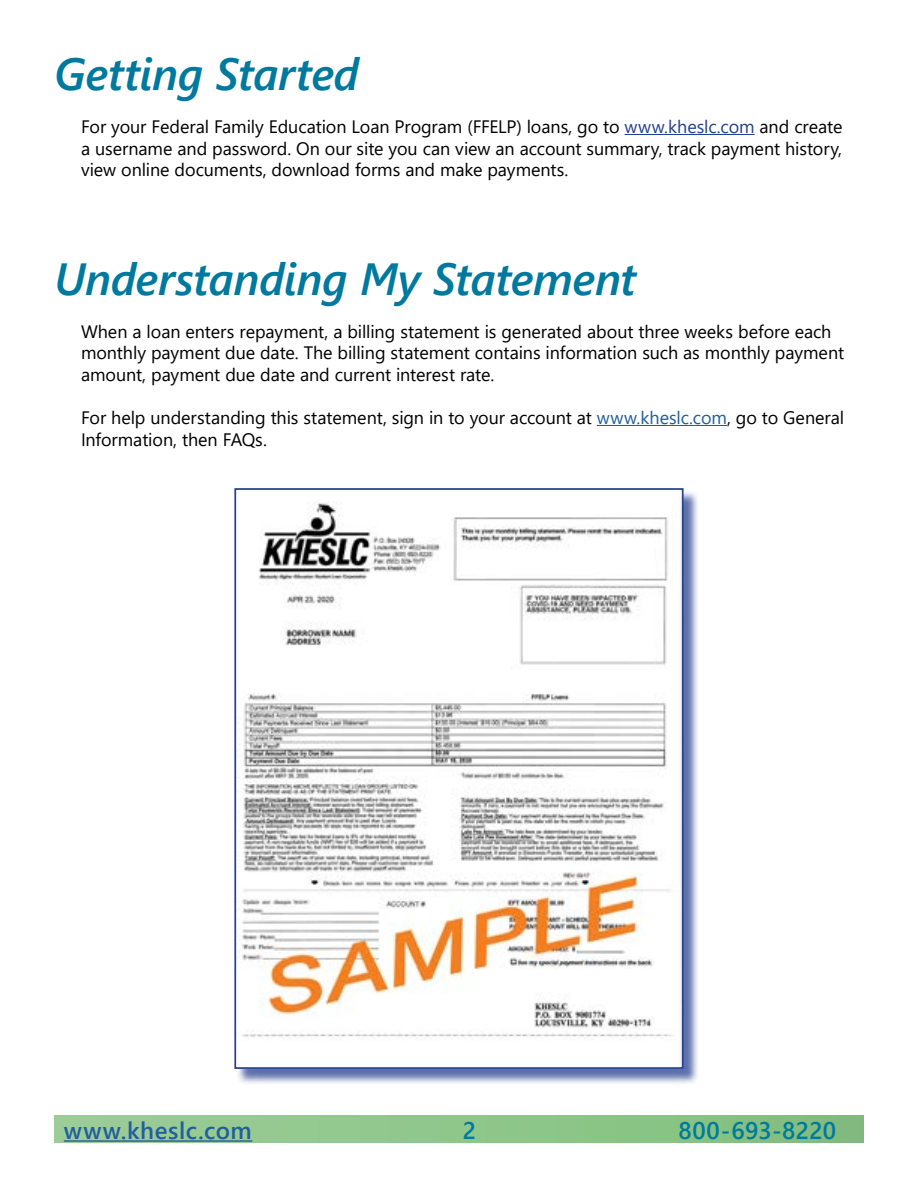
<style>
.page{position:relative;width:918px;height:1188px;background:#fff}
.page>*{position:absolute;margin:0;border:0;box-sizing:border-box;transform-origin:0 0}
.t1{font:italic 600 45px "Segoe UI";letter-spacing:-.01em;color:#00799e}
.t2{font:600 24px "Segoe UI";letter-spacing:.025em;color:#215e9e}
.t3{font:600 24px "Segoe UI";letter-spacing:.01em;color:#00799e}
.t4{font:18px/21.6px "Segoe UI";letter-spacing:-.005em;color:#000}
.s1{color:#25408f}
.s2{color:#215e9e}
</style>
<div class="page">
<div style="left:54px;top:1115px;width:810px;height:27px;background:linear-gradient(to right,#9dcd98,#81be7d)"></div>
<hr style="left:64px;top:1140px;width:188px;height:2px;background:#215e9e">
<hr style="left:625px;top:134px;width:130px;height:1px;background:#25408f">
<hr style="left:597px;top:425px;width:130px;height:1px;background:#215e9e">
<div style="left:237px;top:491px;width:462px;height:594px;background:#25408f;opacity:.75"></div>
<img style="left:237px;top:491px;width:444px;height:575px">
<div style="left:234px;top:488px;width:450px;height:581px;border:2px solid #25408f"></div>
<h1 class="t1" style="left:54px;top:31px;width:307px">Getting Started</h1>
<p class="t4" style="left:81px;top:114px;width:763px;text-align:justify">For your Federal Family Education Loan Program (FFELP) loans, go to <span class="s1">www.kheslc.com</span> and create a username and password. On our site you can view an account summary, track payment history, view online documents, download forms and make payments.</p>
<h1 class="t1" style="left:54px;top:237px;width:584px">Understanding My Statement</h1>
<p class="t4" style="left:81px;top:319px;width:765px">When a loan enters repayment, a billing statement is generated about three weeks before each monthly payment due date. The billing statement contains information such as monthly payment amount, payment due date and current interest rate.</p>
<p class="t4" style="left:81px;top:405px;width:765px">For help understanding this statement, sign in to your account at <span class="s2">www.kheslc.com</span>, go to General<br>Information, then FAQs.</p>
<h2 class="t2" style="left:64px;top:1108px;width:189px">www.kheslc.com</h2>
<h2 class="t3" style="left:463px;top:1108px;width:15px">2</h2>
<h2 class="t3" style="left:678px;top:1108px;width:159px">800-693-8220</h2>
</div>
